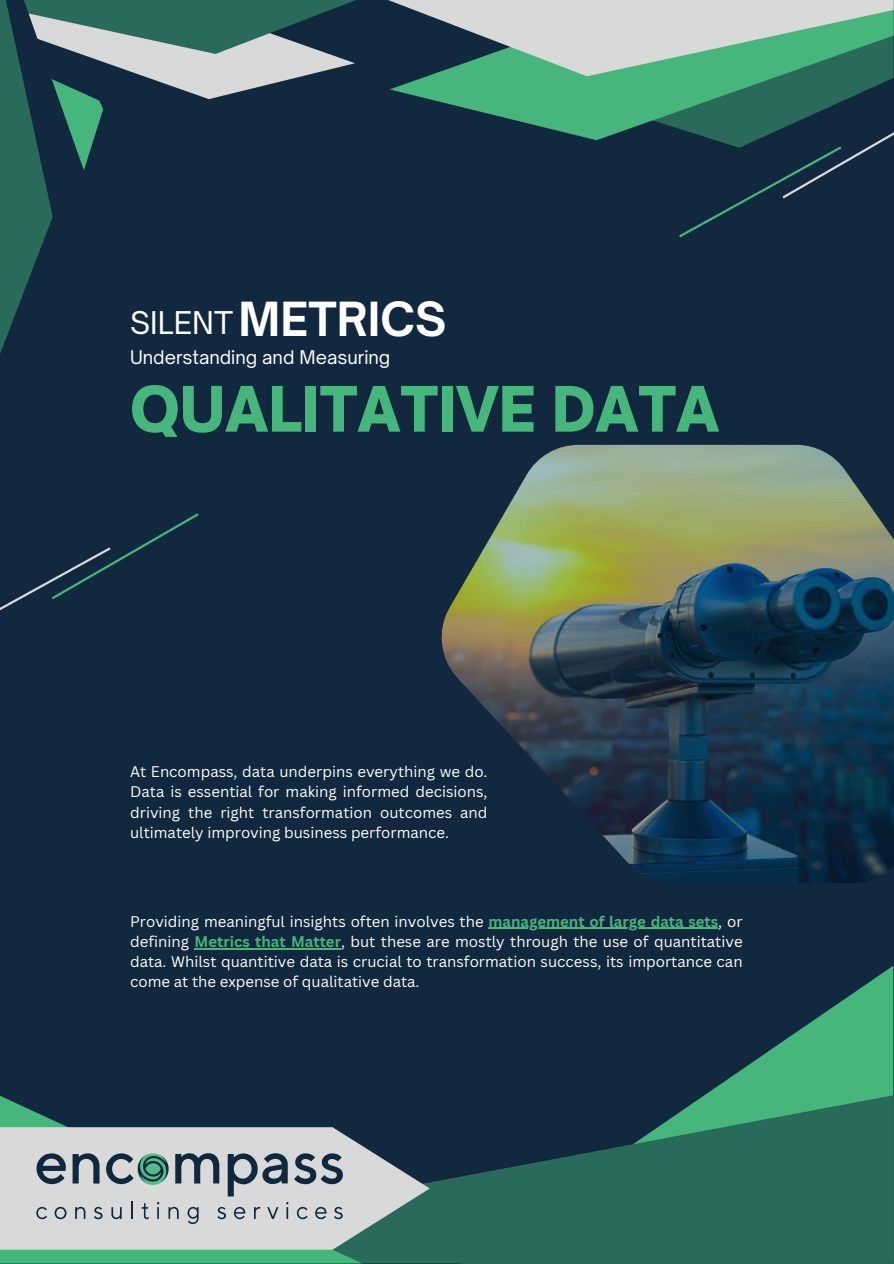
<style>
.page{position:relative;width:894px;height:1264px;background:#fff}
.page>*{position:absolute;margin:0;border:0;box-sizing:border-box;transform-origin:0 0}
.t1{font:900 60px "Open Sauce One";color:#46b67c}
.t2{font:700 45px "Open Sauce One";color:#fff}
.t3{font:30px "Open Sauce One";color:#fff}
.t4{font:18px "Open Sauce One";color:#fff}
.t5{font:15px/20.2px "Canva Sans";color:#fff;text-align:justify}
.s1{font-weight:700;color:#46b67c}
</style>
<div class="page">
<div style="left:0;top:0;width:893px;height:1263px;background:#12283e"></div>
<svg style="left:0;top:513px;width:199px;height:98px"></svg>
<svg style="left:679px;top:147px;width:194px;height:91px"></svg>
<svg style="left:705px;top:966px;width:188px;height:129px"></svg>
<svg style="left:362px;top:1095px;width:531px;height:168px;fill:#296a5a"></svg>
<svg style="left:0;top:1096px;width:362px;height:167px"></svg>
<svg style="left:596px;top:140px;width:289px;height:7px"></svg>
<svg style="left:390px;top:76px;width:503px;height:64px"></svg>
<svg style="left:388px;top:0;width:505px;height:76px;background:#8cb1a3"></svg>
<svg style="left:0;top:0;width:355px;height:354px"></svg>
<img style="left:441px;top:445px;width:452px;height:438px">
<hr style="left:488px;top:927px;width:230px;height:1px;background:#46b67c">
<hr style="left:194px;top:948px;width:147px;height:1px;background:#46b67c">
<svg style="left:0;top:1127px;width:429px;height:122px;background:#b8bfc0"></svg>
<svg style="left:36px;top:1206px;width:11px;height:13px"></svg>
<svg style="left:54px;top:1206px;width:12px;height:13px"></svg>
<svg style="left:297px;top:1206px;width:10px;height:13px"></svg>
<svg style="left:315px;top:1206px;width:11px;height:13px"></svg>
<svg style="left:334px;top:1206px;width:8px;height:13px"></svg>
<svg style="left:36px;top:1153px;width:30px;height:31px"></svg>
<svg style="left:294px;top:1153px;width:49px;height:31px"></svg>
<svg style="left:73px;top:1153px;width:215px;height:71px"></svg>
<h3 class="t3" style="left:130px;top:304px;width:104px">SILENT</h3>
<p class="t2" style="left:238px;top:290px;width:209px">METRICS</p>
<h2 class="t4" style="left:130px;top:346px;width:261px">Understanding and Measuring</h2>
<p class="t1" style="left:130px;top:371px;width:590px">QUALITATIVE DATA</p>
<p class="t5" style="left:130px;top:761px;width:359px">At Encompass, data underpins everything we do.<br>Data is essential for making informed decisions, driving the right transformation outcomes and ultimately improving business performance.</p>
<h4 class="t5" style="left:130px;top:910px;width:613px">Providing meaningful insights often involves the <span class="s1">management of large data sets</span>, or</h4>
<h1 class="t5" style="left:130px;top:930px;width:614px">defining <span class="s1">Metrics that Matter</span>, but these are mostly through the use of quantitative data. Whilst quantitive data is crucial to transformation success, its importance can come at the expense of qualitative data.</h1>
</div>
